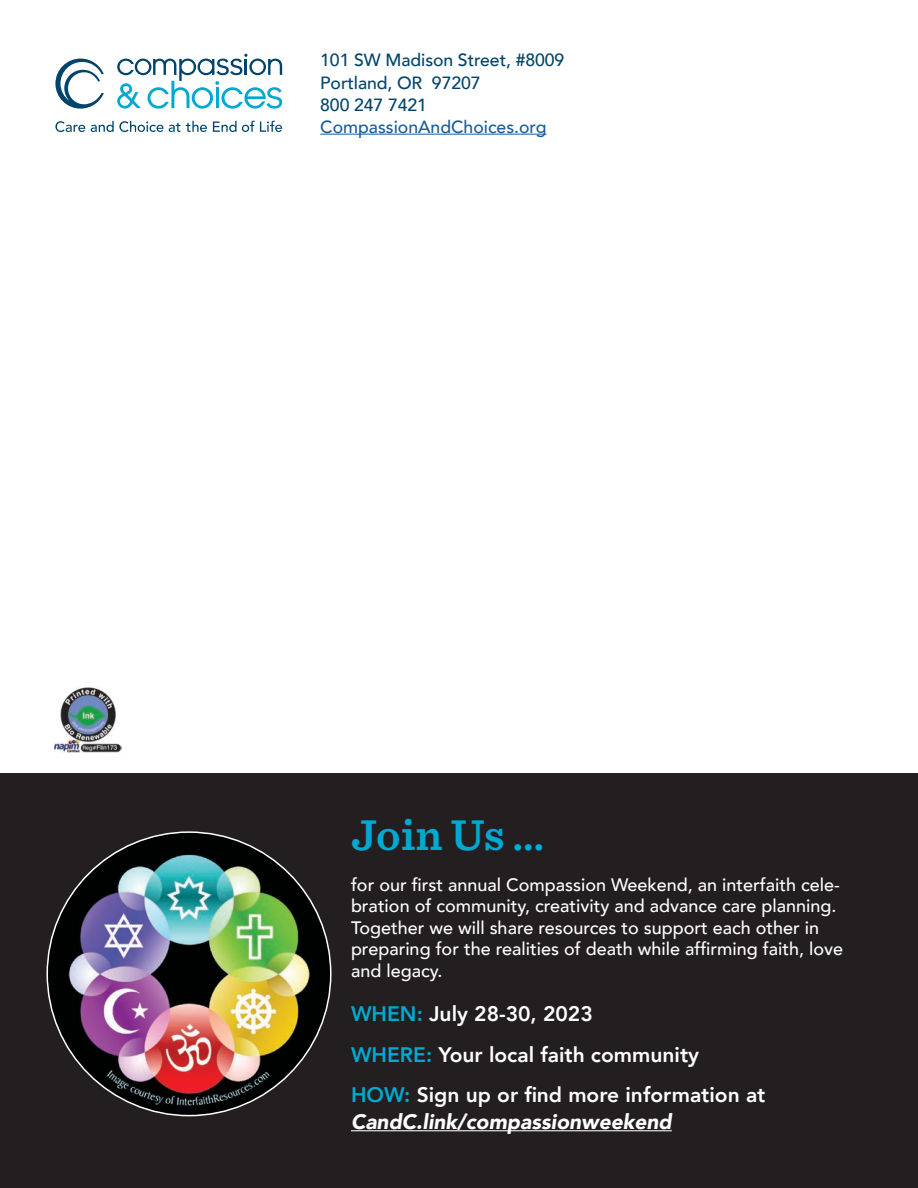
<style>
.page{position:relative;width:918px;height:1188px;background:#fff}
.page>*{position:absolute;margin:0;border:0;box-sizing:border-box;transform-origin:0 0}
.dept_headline_story{font:600 45px "Sentinel";letter-spacing:-.005em;color:#00a9d1}
.dept_headline_story-2{font:800 21px/27px "Avenir";color:#fff}
.dept_headline_story-3{font:500 18px/21.6px "Avenir";color:#fff}
.t1{font:500 17.7px "Avenir";letter-spacing:-.005em;color:#00446c}
.t2{font:500 17.7px "Avenir";color:#175d9e}
.s1{color:#00a9d1}
.s2{font-weight:900;font-style:italic}
</style>
<div class="page">
<div style="left:0;top:773px;width:918px;height:415px;background:#231f20"></div>
<hr style="left:320px;top:134px;width:227px;height:1px;background:#175d9e">
<img style="left:55px;top:686px;width:66px;height:67px">
<svg style="left:55px;top:59px;width:49px;height:50px"></svg>
<svg style="left:117px;top:54px;width:165px;height:55px"></svg>
<svg style="left:55px;top:121px;width:30px;height:11px"></svg>
<svg style="left:91px;top:121px;width:72px;height:11px"></svg>
<svg style="left:169px;top:123px;width:11px;height:9px"></svg>
<svg style="left:186px;top:121px;width:21px;height:11px"></svg>
<svg style="left:213px;top:121px;width:69px;height:11px"></svg>
<hr style="left:351px;top:1130px;width:321px;height:1px;background:#fff">
<img style="left:47px;top:832px;width:284px;height:284px;border-radius:142px">
<p class="t1" style="left:320px;top:45px;width:246px">101 SW Madison Street, #8009</p>
<p class="t1" style="left:320px;top:67px;width:162px">Portland, OR 97207</p>
<p class="t1" style="left:320px;top:89px;width:108px">800 247 7421</p>
<p class="t2" style="left:320px;top:111px;width:228px">CompassionAndChoices.org</p>
<p class="dept_headline_story" style="left:351px;top:800px;width:195px">Join Us …</p>
<p class="dept_headline_story-3" style="left:351px;top:873px;width:494px">for our first annual Compassion Weekend, an interfaith cele&shy;bration of community, creativity and advance care planning.<br>Together we will share resources to support each other in preparing for the realities of death while affirming faith, love and legacy.</p>
<p class="dept_headline_story-2" style="left:351px;top:1000px;width:243px"><span class="s1">WHEN:</span> July 28-30, 2023</p>
<p class="dept_headline_story-2" style="left:351px;top:1041px;width:350px"><span class="s1">WHERE:</span> Your local faith community</p>
<p class="dept_headline_story-2" style="left:351px;top:1081px;width:416px"><span class="s1">HOW:</span> Sign up or find more information at<br><span class="s2">CandC.link/compassionweekend</span></p>
</div>
